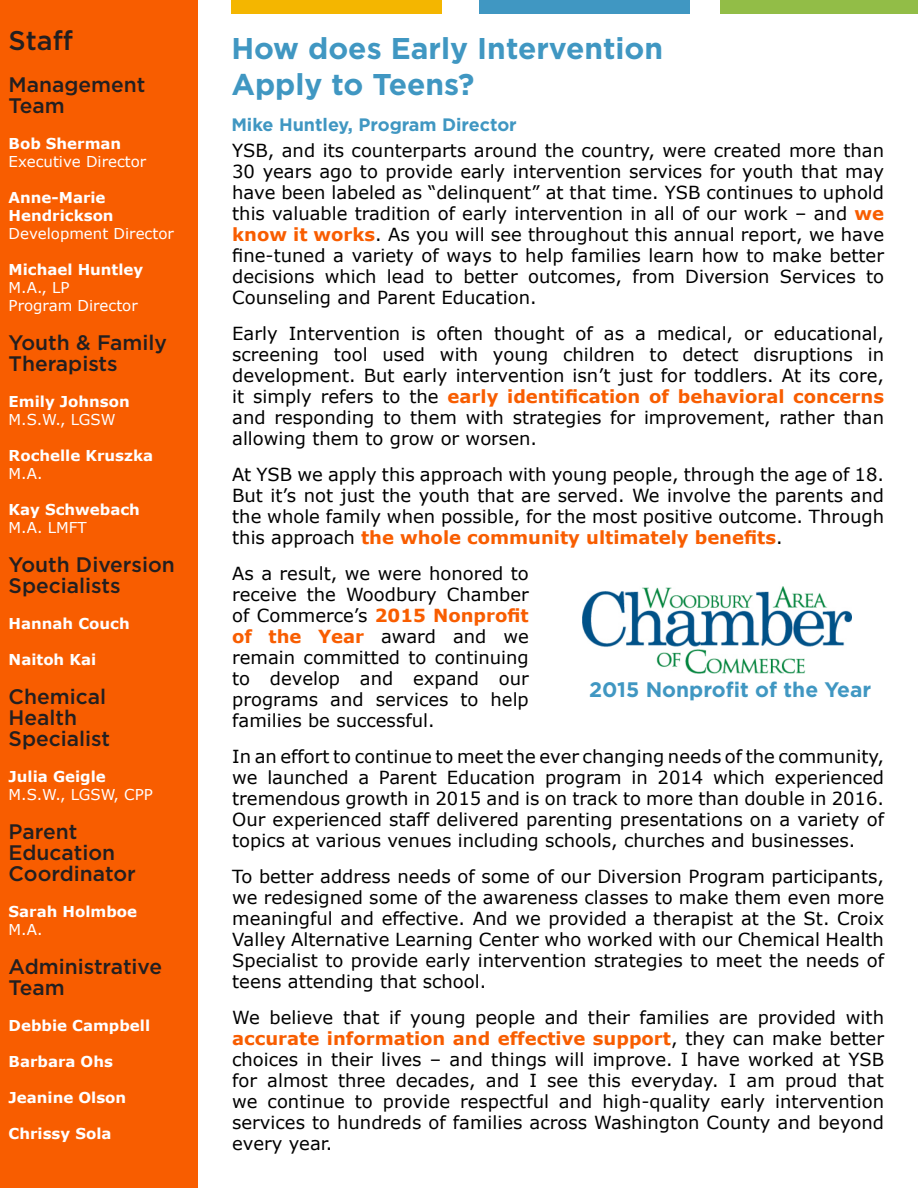
<style>
.page{position:relative;width:918px;height:1188px;background:#fff}
.page>*{position:absolute;margin:0;border:0;box-sizing:border-box;transform-origin:0 0}
.t1{font:700 30px "Gotham";color:#4097c2}
.t2{font:500 27px "Gotham";color:#231f20}
.t3{font:500 21px/21px "Gotham";color:#231f20}
.t4{font:700 21px "Gotham";color:#4097c2}
.t5{font:18px/21px "Verdana";color:#000;text-align:justify}
.t6{font:700 18px "Gotham";color:#4097c2}
.t7{font:700 15px/18px "Verdana";color:#fff}
.t8{font:15px "Verdana";color:#fff}
.s1{font-weight:400}
.s2{font-weight:700;color:#f85d00}
</style>
<div class="page">
<div style="left:0;top:0;width:197px;height:1188px;background:#f85d00"></div>
<div style="left:231px;top:0;width:211px;height:14px;background:#f4b600"></div>
<div style="left:480px;top:0;width:210px;height:14px;background:#4097c2"></div>
<div style="left:721px;top:0;width:197px;height:14px;background:#92bd47"></div>
<img style="left:582px;top:586px;width:270px;height:87px">
<p class="t2" style="left:9px;top:25px;width:66px">Staff</p>
<p class="t3" style="left:9px;top:73px;width:138px">Management<br>Team</p>
<p class="t7" style="left:9px;top:134px;width:114px">Bob Sherman</p>
<p class="t8" style="left:9px;top:151px;width:139px">Executive Director</p>
<p class="t7" style="left:9px;top:188px;width:98px">Anne-Marie</p>
<p class="t7" style="left:9px;top:206px;width:107px">Hendrickson</p>
<p class="t8" style="left:9px;top:223px;width:167px">Development Director</p>
<p class="t7" style="left:9px;top:260px;width:136px">Michael Huntley<br><span class="s1">M.A., LP</span></p>
<p class="t8" style="left:9px;top:295px;width:131px">Program Director</p>
<p class="t3" style="left:9px;top:331px;width:160px">Youth &amp; Family<br>Therapists</p>
<p class="t7" style="left:9px;top:392px;width:123px">Emily Johnson</p>
<p class="t8" style="left:9px;top:409px;width:109px">M.S.W., LGSW</p>
<p class="t7" style="left:9px;top:446px;width:146px">Rochelle Kruszka<br><span class="s1">M.A.</span></p>
<p class="t7" style="left:9px;top:500px;width:133px">Kay Schwebach<br><span class="s1">M.A. LMFT</span></p>
<p class="t3" style="left:9px;top:553px;width:168px">Youth Diversion<br>Specialists</p>
<p class="t7" style="left:9px;top:614px;width:123px">Hannah Couch</p>
<p class="t7" style="left:9px;top:650px;width:89px">Naitoh Kai</p>
<p class="t3" style="left:9px;top:685px;width:99px">Chemical<br>Health</p>
<p class="t3" style="left:9px;top:727px;width:103px">Specialist</p>
<p class="t7" style="left:9px;top:767px;width:99px">Julia Geigle</p>
<p class="t8" style="left:9px;top:784px;width:146px">M.S.W., LGSW, CPP</p>
<p class="t3" style="left:9px;top:820px;width:70px">Parent</p>
<p class="t3" style="left:9px;top:841px;width:108px">Education</p>
<p class="t3" style="left:9px;top:862px;width:129px">Coordinator</p>
<p class="t7" style="left:9px;top:902px;width:130px">Sarah Holmboe<br><span class="s1">M.A.</span></p>
<p class="t3" style="left:9px;top:955px;width:155px">Administrative<br>Team</p>
<p class="t7" style="left:9px;top:1016px;width:143px">Debbie Campbell</p>
<p class="t7" style="left:9px;top:1052px;width:106px">Barbara Ohs</p>
<p class="t7" style="left:9px;top:1088px;width:119px">Jeanine Olson</p>
<p class="t7" style="left:9px;top:1124px;width:104px">Chrissy Sola</p>
<p class="t1" style="left:231px;top:31px;width:433px">How does Early Intervention</p>
<p class="t1" style="left:231px;top:67px;width:245px">Apply to Teens?</p>
<p class="t6" style="left:231px;top:114px;width:287px">Mike Huntley, Program Director</p>
<p class="t5" style="left:232px;top:140px;width:653px">YSB, and its counterparts around the country, were created more than 30 years ago to provide early intervention services for youth that may have been labeled as “delinquent” at that time. YSB continues to uphold this valuable tradition of early intervention in all of our work – and <span class="s2">we know it works</span>. As you will see throughout this annual report, we have fine-tuned a variety of ways to help families learn how to make better decisions which lead to better outcomes, from Diversion Services to Counseling and Parent Education.</p>
<p class="t5" style="left:232px;top:323px;width:653px">Early Intervention is often thought of as a medical, or educational, screening tool used with young children to detect disruptions in development. But early intervention isn’t just for toddlers. At its core, it simply refers to the <span class="s2">early identification of behavioral concerns </span>and responding to them with strategies for improvement, rather than allowing them to grow or worsen.</p>
<p class="t5" style="left:232px;top:464px;width:653px">At YSB we apply this approach with young people, through the age of 18.<br>But it’s not just the youth that are served. We involve the parents and the whole family when possible, for the most positive outcome. Through this approach <span class="s2">the whole community ultimately benefits</span>.</p>
<p class="t5" style="left:232px;top:563px;width:298px">As a result, we were honored to receive the Woodbury Chamber of Commerce’s <span class="s2">2015 Nonprofit of the Year</span> award and we remain committed to continuing to develop and expand our programs and services to help families be successful.</p>
<p class="t5" style="left:232px;top:746px;width:653px">In an effort to continue to meet the ever changing needs of the community, we launched a Parent Education program in 2014 which experienced tremendous growth in 2015 and is on track to more than double in 2016.<br>Our experienced staff delivered parenting presentations on a variety of topics at various venues including schools, churches and businesses.</p>
<p class="t5" style="left:232px;top:866px;width:653px">To better address needs of some of our Diversion Program participants, we redesigned some of the awareness classes to make them even more meaningful and effective. And we provided a therapist at the St. Croix Valley Alternative Learning Center who worked with our Chemical Health Specialist to provide early intervention strategies to meet the needs of teens attending that school.</p>
<p class="t5" style="left:232px;top:1007px;width:653px">We believe that if young people and their families are provided with <span class="s2">accurate information and effective support</span>, they can make better choices in their lives – and things will improve. I have worked at YSB for almost three decades, and I see this everyday. I am proud that we continue to provide respectful and high-quality early intervention services to hundreds of families across Washington County and beyond every year.</p>
<p class="t4" style="left:589px;top:678px;width:284px">2015 Nonprofit of the Year</p>
</div>
